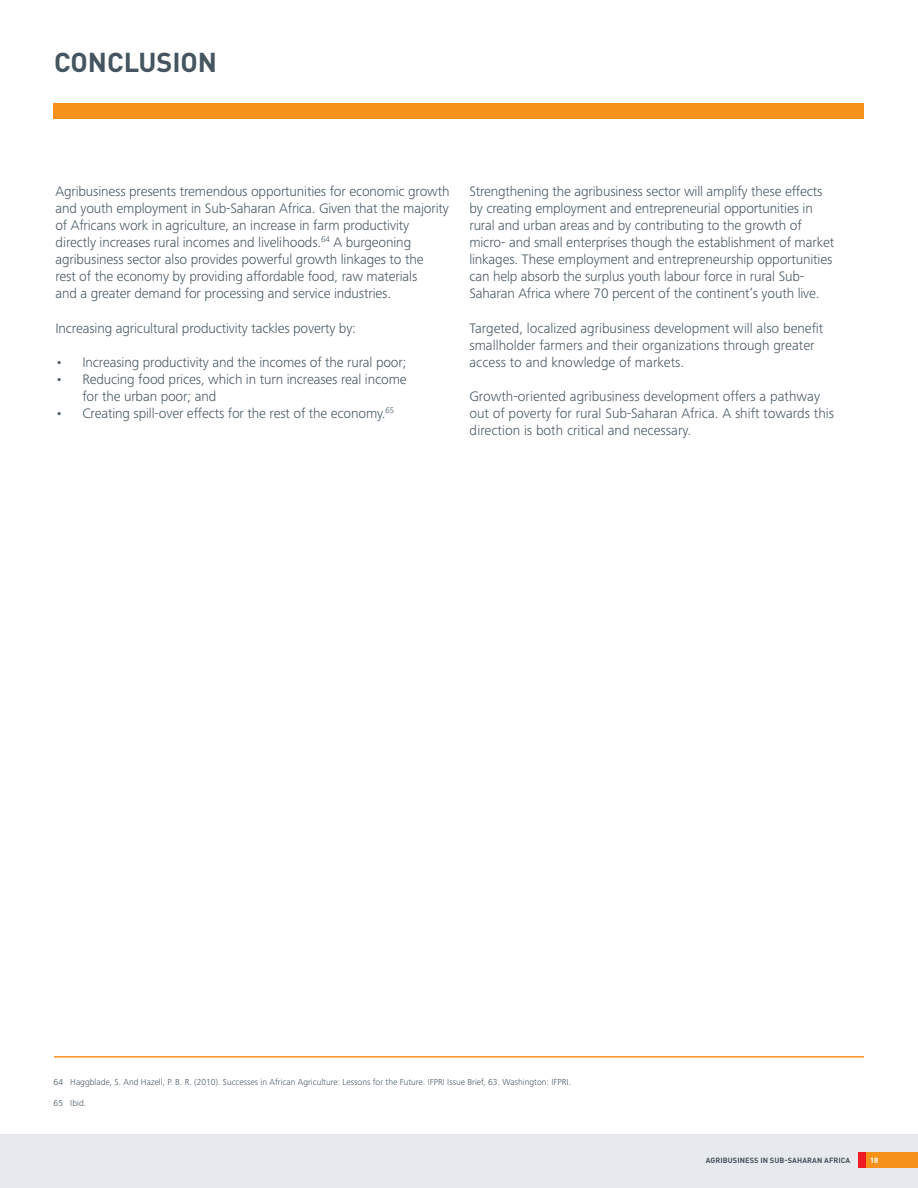
<style>
.page{position:relative;width:918px;height:1188px;background:#fff}
.page>*{position:absolute;margin:0;border:0;box-sizing:border-box;transform-origin:0 0}
.t1{font:700 27px "DIN Pro";color:#45555f}
.t2{font:300 14.25px/17.1px "Frutiger Next Pro";letter-spacing:-.01em;color:#45555f}
.t3{font:300 9px "Frutiger Next Pro";color:#45555f}
.t4{font:700 7.5px "DIN Pro";letter-spacing:.01em;color:#45555f}
.t5{font:700 7.5px "DIN Pro";color:#fff}
</style>
<div class="page">
<div style="left:0;top:1134px;width:918px;height:54px;background:#e6e9ed"></div>
<div style="left:858px;top:1152px;width:60px;height:16px;background:#f7931d"></div>
<div style="left:858px;top:1152px;width:7px;height:16px;background:#ee1d23"></div>
<hr style="left:54px;top:1056px;width:810px;height:2px;background:#f7931d">
<div style="left:54px;top:103px;width:810px;height:16px;background:#f7931d"></div>
<p class="t1" style="left:54px;top:40px;width:165px">CONCLUSION</p>
<p class="t2" style="left:55px;top:182px;width:396px">Agribusiness presents tremendous opportunities for economic growth and youth employment in Sub-Saharan Africa. Given that the majority of Africans work in agriculture, an increase in farm productivity directly increases rural incomes and livelihoods.<sup>64</sup> A burgeoning agribusiness sector also provides powerful growth linkages to the<br>rest of the economy by providing affordable food, raw materials<br>and a greater demand for processing and service industries.</p>
<p class="t2" style="left:55px;top:319px;width:302px">Increasing agricultural productivity tackles poverty by:</p>
<p class="t2" style="left:55px;top:353px;width:353px">• Increasing productivity and the incomes of the rural poor;</p>
<p class="t2" style="left:82px;top:371px;width:326px;text-indent:-27px">• Reducing food prices, which in turn increases real income for the urban poor; and</p>
<p class="t2" style="left:55px;top:405px;width:340px">• Creating spill-over effects for the rest of the economy.<sup>65</sup></p>
<p class="t2" style="left:469px;top:182px;width:366px">Strengthening the agribusiness sector will amplify these effects by creating employment and entrepreneurial opportunities in rural and urban areas and by contributing to the growth of micro- and small enterprises though the establishment of market linkages. These employment and entrepreneurship opportunities can help absorb the surplus youth labour force in rural Sub-Saharan Africa where 70 percent of the continent’s youth live.</p>
<p class="t2" style="left:469px;top:319px;width:355px">Targeted, localized agribusiness development will also benefit smallholder farmers and their organizations through greater access to and knowledge of markets.</p>
<p class="t2" style="left:469px;top:388px;width:366px">Growth-oriented agribusiness development offers a pathway out of poverty for rural Sub-Saharan Africa. A shift towards this direction is both critical and necessary.</p>
<p class="t3" style="left:54px;top:1076px;width:519px">64 Haggblade, S. And Hazell, P. B. R. (2010). Successes in African Agriculture: Lessons for the Future. IFPRI Issue Brief, 63. Washington: IFPRI.</p>
<p class="t3" style="left:54px;top:1098px;width:34px">65 Ibid.</p>
<p class="t4" style="left:706px;top:1154px;width:146px">AGRIBUSINESS IN SUB-SAHARAN AFRICA</p>
<p class="t5" style="left:870px;top:1154px;width:10px">18</p>
</div>
